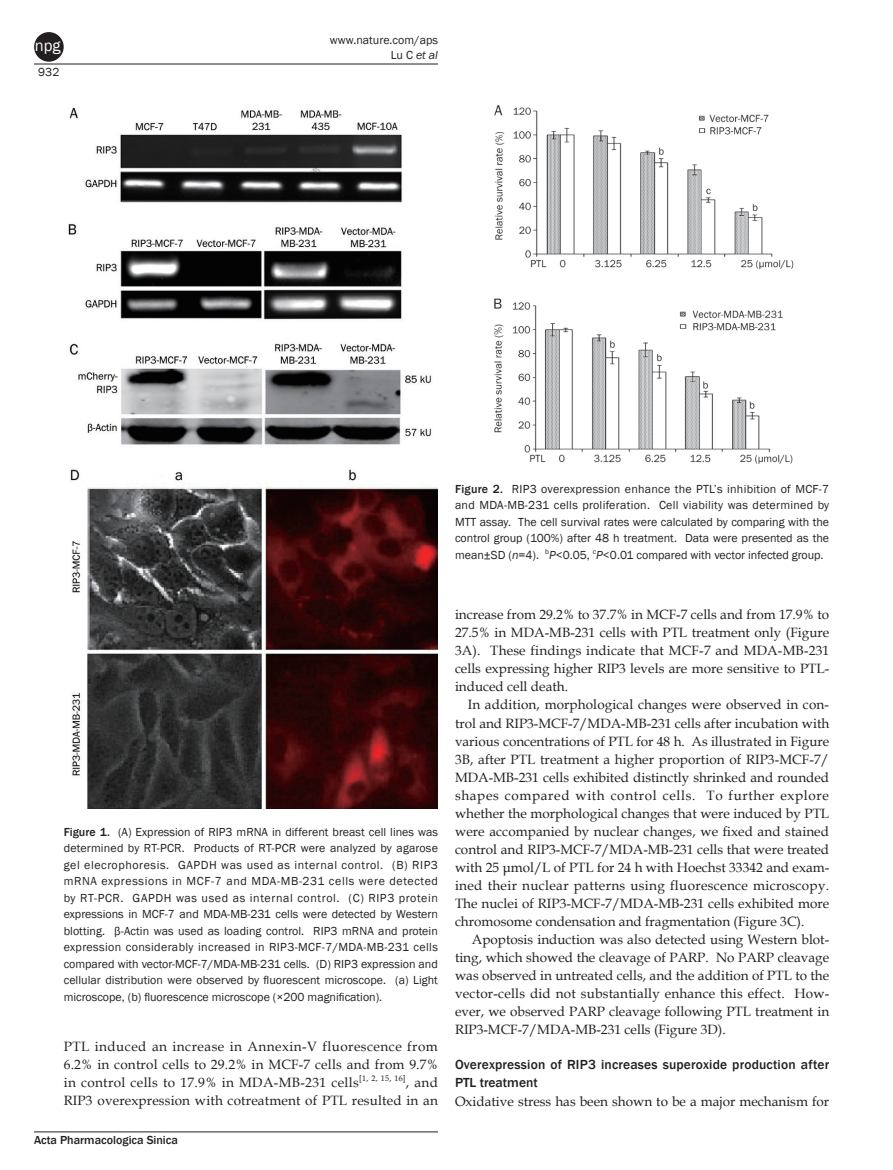
<style>
.page{position:relative;width:893px;height:1170px;background:#fff}
.page>*{position:absolute;margin:0;border:0;box-sizing:border-box;transform-origin:0 0}
.t1{font:16.5px "Franklin Gothic";color:#fff}
.t2{font:13.5px/18px "Book Antiqua 2";color:#231f20}
.t3{font:13.5px/18px "Book Antiqua";color:#231f20}
.t4{font:500 13.5px/18px "Franklin Gothic";letter-spacing:.015em;color:#231f20}
.t5{font:13.5px "Book Antiqua";letter-spacing:.025em;color:#231f20}
.t6{font:13.5px "Book Antiqua";letter-spacing:.035em;color:#231f20}
.t7{font:12px/16.5px "Franklin Gothic Book 2";letter-spacing:.01em;color:#231f20;text-align:justify}
.t8{font:12px/15px "Franklin Gothic";letter-spacing:.01em;color:#231f20;text-align:right}
.t9{font:12px/16.5px "Franklin Gothic Book 2";letter-spacing:.045em;color:#231f20}
.t10{font:12px "Franklin Gothic";letter-spacing:.055em;color:#231f20}
.t11{font:500 12px "Franklin Gothic";color:#231f20}
.s1{font-style:italic}
.s2{font-weight:500}
.s3{font-family:"Franklin Gothic"}
.s4{font-family:"Franklin Gothic";font-style:italic}
.s5{font-family:"Book Antiqua"}
</style>
<div class="page">
<hr style="left:34px;top:64px;width:404px;height:1px;background:#231f20">
<hr style="left:34px;top:1131px;width:404px;height:1px;background:#231f20">
<div style="left:34px;top:32px;width:30px;height:30px;background:#231f20;border-radius:50%"></div>
<img style="left:68px;top:107px;width:370px;height:701px">
<img style="left:494px;top:105px;width:300px;height:359px">
<p class="t1" style="left:35px;top:35px;width:27px">npg</p>
<p class="t7" style="left:38px;top:64px;width:23px">932</p>
<p class="t8" style="left:330px;top:32px;width:110px">www.nature.com/aps<br>Lu C <span class="s1">et al</span></p>
<p class="t8" style="left:455px;top:481px;width:376px"><span class="s2">Figure 2.</span> RIP3 overexpression enhance the PTL’s inhibition of MCF-7</p>
<p class="t7" style="left:455px;top:497px;width:376px">and MDA-MB-231 cells proliferation. Cell viability was determined by</p>
<p class="t8" style="left:455px;top:514px;width:376px">MTT assay. The cell survival rates were calculated by comparing with the</p>
<p class="t7" style="left:455px;top:530px;width:376px">control group (100%) after 48 h treatment. Data were presented as the <span class="s3">mean±SD (</span><span class="s4">n</span>=4). <sup>b</sup><span class="s4">P</span>&lt;0.05, <sup>c</sup><span class="s4">P</span>&lt;0.01 compared with vector infected group.</p>
<p class="t8" style="left:64px;top:823px;width:376px;line-height:16.5px;text-align:left"><span class="s2">Figure 1.</span> (A) Expression of RIP3 mRNA in different breast cell lines was determined by RT-PCR. Products of RT-PCR were analyzed by agarose</p>
<p class="t9" style="left:64px;top:856px;width:376px">gel elecrophoresis. GAPDH was used as internal control. (B) RIP3 mRNA expressions in MCF-7 and MDA-MB-231 cells were detected</p>
<p class="t10" style="left:64px;top:890px;width:376px">by RT-PCR. GAPDH was used as internal control. (C) RIP3 protein</p>
<p class="t7" style="left:64px;top:906px;width:376px">expressions in MCF-7 and MDA-MB-231 cells were detected by Western blotting. β-Actin was used as loading control. RIP3 mRNA and protein expression considerably increased in RIP3-MCF-7/MDA-MB-231 cells compared with vector-MCF-7/MDA-MB-231 cells. (D) RIP3 expression and cellular distribution were observed by fluorescent microscope. (a) Light microscope, (b) fluorescence microscope (×200 magnification).</p>
<p class="t6" style="left:64px;top:1036px;width:376px">PTL induced an increase in Annexin-V fluorescence from</p>
<p class="t2" style="left:64px;top:1054px;width:376px">6.2% in control cells to 29.2% in MCF-7 cells and from 9.7% in control cells to 17.9% in MDA-MB-231 cells<sup>[1,</sup> <sup>2,</sup> <sup>15,</sup> <sup>16]</sup><span class="s5">, and</span></p>
<p class="t3" style="left:64px;top:1090px;width:376px">RIP3 overexpression with cotreatment of PTL resulted in an</p>
<p class="t11" style="left:34px;top:1132px;width:145px">Acta Pharmacologica Sinica</p>
<p class="t2" style="left:455px;top:605px;width:376px;text-align:justify">increase from 29.2% to 37.7% in MCF-7 cells and from 17.9% to 27.5% in MDA-MB-231 cells with PTL treatment only (Figure 3A). These findings indicate that MCF-7 and MDA-MB-231</p>
<p class="t3" style="left:455px;top:659px;width:376px">cells expressing higher RIP3 levels are more sensitive to PTL&shy;induced cell death.</p>
<p class="t3" style="left:468px;top:695px;width:363px">In addition, morphological changes were observed in con-</p>
<p class="t2" style="left:455px;top:713px;width:376px">trol and RIP3-MCF-7/MDA-MB-231 cells after incubation with</p>
<p class="t3" style="left:455px;top:731px;width:376px">various concentrations of PTL for 48 h. As illustrated in Figure</p>
<p class="t2" style="left:455px;top:749px;width:376px">3B, after PTL treatment a higher proportion of RIP3-MCF-7/<br>MDA-MB-231 cells exhibited distinctly shrinked and rounded</p>
<p class="t3" style="left:455px;top:785px;width:376px">shapes compared with control cells. To further explore whether the morphological changes that were induced by PTL</p>
<p class="t2" style="left:455px;top:821px;width:376px;text-align:justify">were accompanied by nuclear changes, we fixed and stained control and RIP3-MCF-7/MDA-MB-231 cells that were treated with 25 μmol/L of PTL for 24 h with Hoechst 33342 and exam<span class="s5">-</span></p>
<p class="t5" style="left:455px;top:875px;width:376px">ined their nuclear patterns using fluorescence microscopy.</p>
<p class="t2" style="left:455px;top:893px;width:376px">The nuclei of RIP3-MCF-7/MDA-MB-231 cells exhibited more</p>
<p class="t3" style="left:455px;top:911px;width:351px">chromosome condensation and fragmentation (Figure 3C).</p>
<p class="t3" style="left:472px;top:929px;width:359px">Apoptosis induction was also detected using Western blot-</p>
<p class="t3" style="left:455px;top:947px;width:376px">ting, which showed the cleavage of PARP. No PARP cleavage</p>
<p class="t3" style="left:455px;top:965px;width:376px">was observed in untreated cells, and the addition of PTL to the</p>
<p class="t3" style="left:455px;top:983px;width:376px">vector-cells did not substantially enhance this effect. How-</p>
<p class="t3" style="left:455px;top:1001px;width:376px">ever, we observed PARP cleavage following PTL treatment in</p>
<p class="t2" style="left:455px;top:1019px;width:272px">RIP3-MCF-7/MDA-MB-231 cells (Figure 3D).</p>
<p class="t4" style="left:455px;top:1055px;width:376px">Overexpression of RIP3 increases superoxide production after<br>PTL treatment</p>
<p class="t2" style="left:455px;top:1091px;width:376px">Oxidative stress has been shown to be a major mechanism for</p>
</div>
